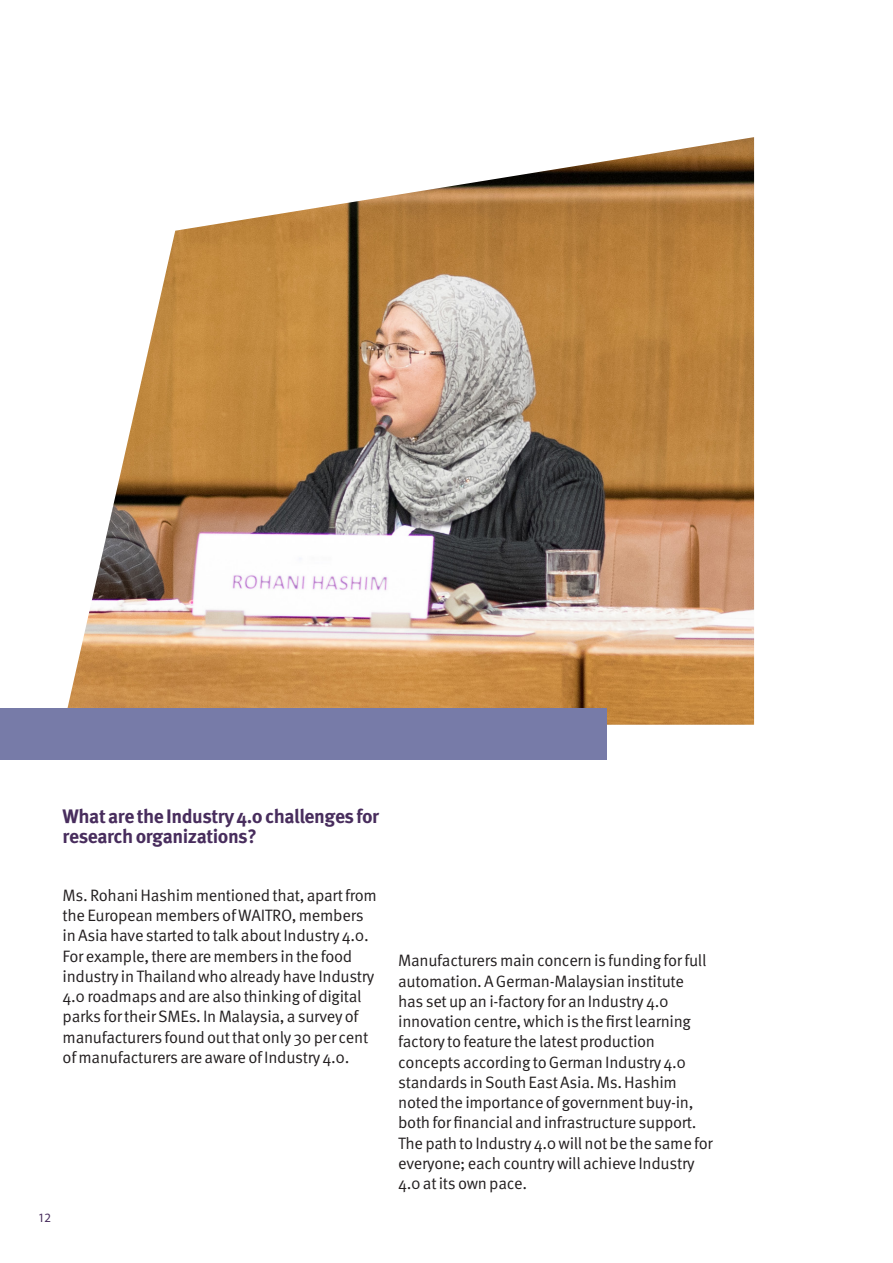
<style>
.page{position:relative;width:893px;height:1263px;background:#fff}
.page>*{position:absolute;margin:0;border:0;box-sizing:border-box;transform-origin:0 0}
.text__debated_issu{font:700 19.5px/20.2px "Meta Pro";letter-spacing:-.025em;color:#482d5d}
.text_11_13_5_Meta{font:16.5px/20.2px "Meta Pro";letter-spacing:-.02em;color:#231f20}
.t1{font:12.75px "Myriad Pro";color:#482d5d}
</style>
<div class="page">
<img style="left:67px;top:137px;width:687px;height:588px">
<div style="left:0;top:708px;width:606px;height:52px;background:#777ba8"></div>
<p class="text__debated_issu" style="left:63px;top:807px;width:318px">What are the Industry 4.0 challenges for research organizations?</p>
<p class="text_11_13_5_Meta" style="left:63px;top:885px;width:316px">Ms. Rohani Hashim mentioned that, apart from the European members of WAITRO, members in Asia have started to talk about Industry 4.0.<br>For example, there are members in the food industry in Thailand who already have Industry 4.0 roadmaps and are also thinking of digital parks for their SMEs. In Malaysia, a survey of manufacturers found out that only 30 per cent of manufacturers are aware of Industry 4.0.</p>
<p class="t1" style="left:38px;top:1210px;width:14px">12</p>
<p class="text_11_13_5_Meta" style="left:398px;top:951px;width:316px">Manufacturers main concern is funding for full automation. A German-Malaysian institute has set up an i-factory for an Industry 4.0 innovation centre, which is the first learning factory to feature the latest production concepts according to German Industry 4.0 standards in South East Asia. Ms. Hashim noted the importance of government buy-in, both for financial and infrastructure support.<br>The path to Industry 4.0 will not be the same for everyone; each country will achieve Industry 4.0 at its own pace.</p>
</div>
